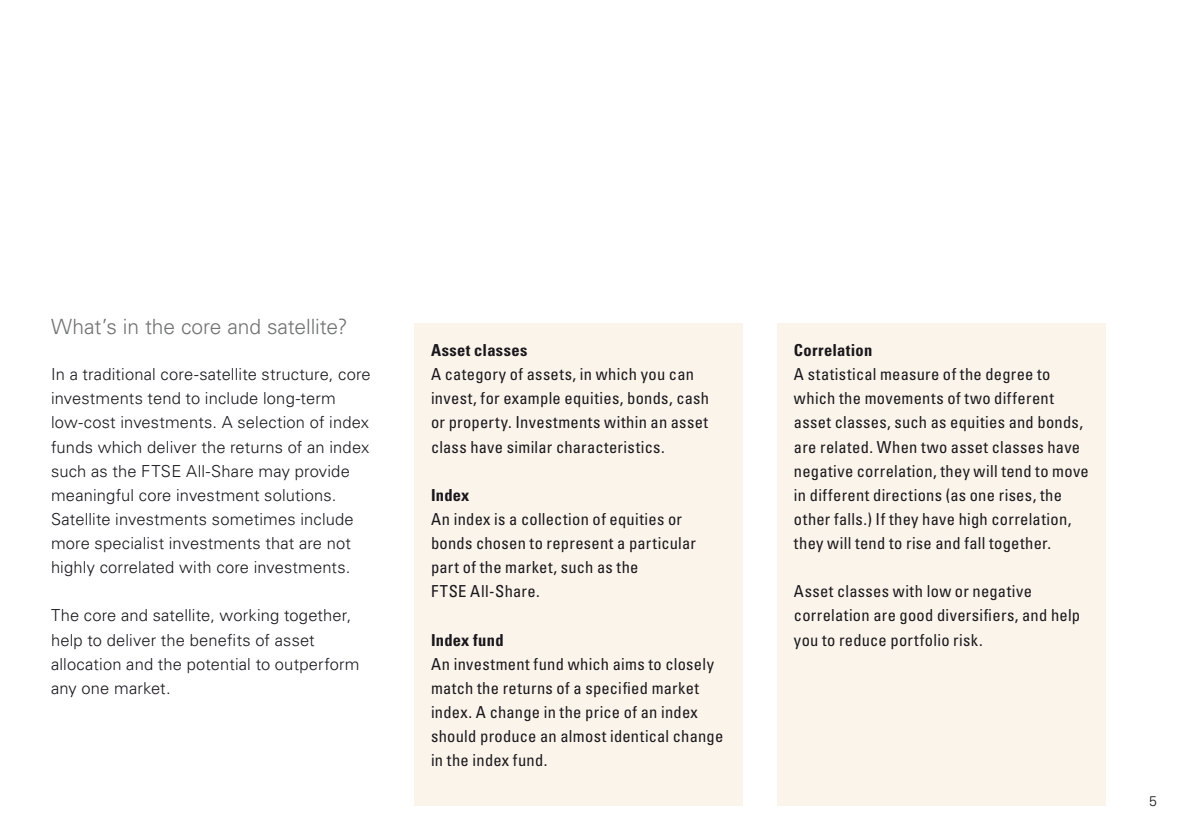
<style>
.page{position:relative;width:1191px;height:840px;background:#fff}
.page>*{position:absolute;margin:0;border:0;box-sizing:border-box;transform-origin:0 0}
.t1{font:300 21px "Univers LT";letter-spacing:-.005em;color:#707172}
.t2{font:condensed 16.4px/24.2px "Univers LT";letter-spacing:.015em;color:#1a171c}
.t3{font:300 16.4px/24.2px "Univers LT";letter-spacing:.01em;color:#1a171c}
.t4{font:700 condensed 16.4px "Univers LT";letter-spacing:.02em;color:#1a171c}
.t5{font:300 14px "Univers LT";color:#1a171c}
</style>
<div class="page">
<div style="left:414px;top:323px;width:329px;height:482px;background:#faf4eb"></div>
<div style="left:777px;top:323px;width:329px;height:482px;background:#faf4eb"></div>
<p class="t1" style="left:51px;top:314px;width:298px">What’s in the core and satellite?</p>
<p class="t3" style="left:51px;top:362px;width:321px">In a traditional core-satellite structure, core investments tend to include long-term low-cost investments. A selection of index funds which deliver the returns of an index such as the FTSE All-Share may provide meaningful core investment solutions.<br>Satellite investments sometimes include more specialist investments that are not highly correlated with core investments.</p>
<p class="t3" style="left:51px;top:603px;width:310px">The core and satellite, working together, help to deliver the benefits of asset allocation and the potential to outperform any one market.</p>
<p class="t4" style="left:431px;top:340px;width:98px">Asset classes</p>
<p class="t2" style="left:431px;top:362px;width:279px">A category of assets, in which you can invest, for example equities, bonds, cash or property. Investments within an asset class have similar characteristics.</p>
<p class="t4" style="left:431px;top:484px;width:40px">Index</p>
<p class="t2" style="left:431px;top:506px;width:266px">An index is a collection of equities or bonds chosen to represent a particular part of the market, such as the<br>FTSE All-Share.</p>
<p class="t4" style="left:431px;top:629px;width:74px">Index fund</p>
<p class="t2" style="left:431px;top:651px;width:294px">An investment fund which aims to closely match the returns of a specified market index. A change in the price of an index should produce an almost identical change in the index fund.</p>
<p class="t4" style="left:794px;top:340px;width:80px">Correlation</p>
<p class="t2" style="left:794px;top:362px;width:296px">A statistical measure of the degree to which the movements of two different asset classes, such as equities and bonds, are related. When two asset classes have negative correlation, they will tend to move in different directions (as one rises, the other falls.) If they have high correlation, they will tend to rise and fall together.</p>
<p class="t2" style="left:794px;top:578px;width:288px">Asset classes with low or negative correlation are good diversifiers, and help you to reduce portfolio risk.</p>
<p class="t5" style="left:1149px;top:792px;width:9px">5</p>
</div>
